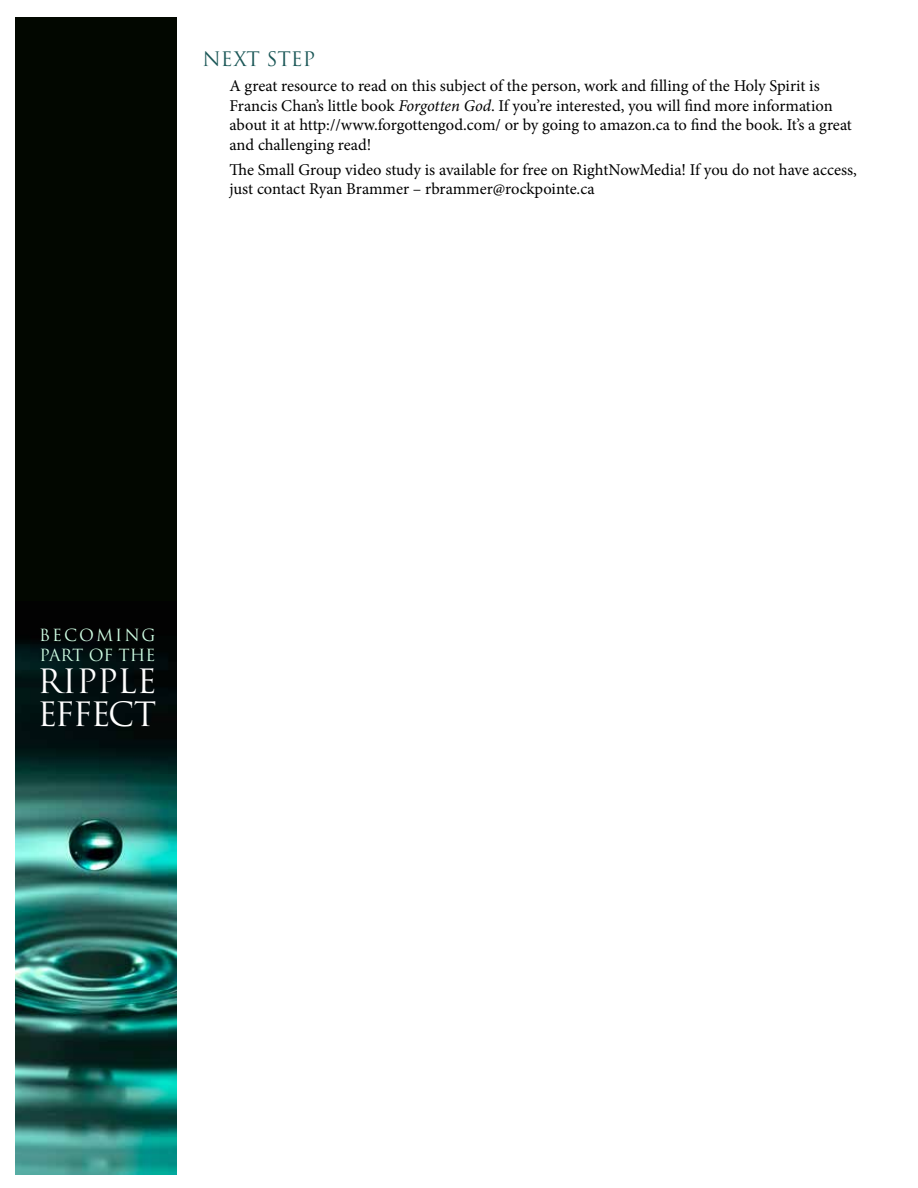
<style>
.page{position:relative;width:918px;height:1188px;background:#fff}
.page>*{position:absolute;margin:0;border:0;box-sizing:border-box;transform-origin:0 0}
.t1{font:32.7px/32.7px "Trajan Pro";letter-spacing:-.02em;color:#fff}
.t2{font:19.5px "Trajan Pro";color:#1b5757}
.t3{font:16.5px/19.5px "Minion Pro";letter-spacing:-.005em;color:#000}
.t4{font:16.35px/19.6px "Trajan Pro";letter-spacing:.11em;color:#cffde3}
.s1{font-style:italic}
</style>
<div class="page">
<div style="left:15px;top:17px;width:162px;height:588px;background:#020700"></div>
<img style="left:15px;top:605px;width:162px;height:569px">
<p class="t2" style="left:202px;top:47px;width:114px">NEXT STEP</p>
<p class="t3" style="left:229px;top:76px;width:624px">A great resource to read on this subject of the person, work and filling of the Holy Spirit is Francis Chan’s little book <span class="s1">Forgotten God</span>. If you’re interested, you will find more information about it at http://www.forgottengod.com/ or by going to amazon.ca to find the book. It’s a great and challenging read!</p>
<p class="t3" style="left:229px;top:160px;width:629px">The Small Group video study is available for free on RightNowMedia! If you do not have access, just contact Ryan Brammer – rbrammer@rockpointe.ca</p>
<p class="t4" style="left:39px;top:625px;width:118px">BECOMING<br>PART OF THE</p>
<h1 class="t1" style="left:38px;top:665px;width:121px">RIPPLE<br>EFFECT</h1>
</div>
